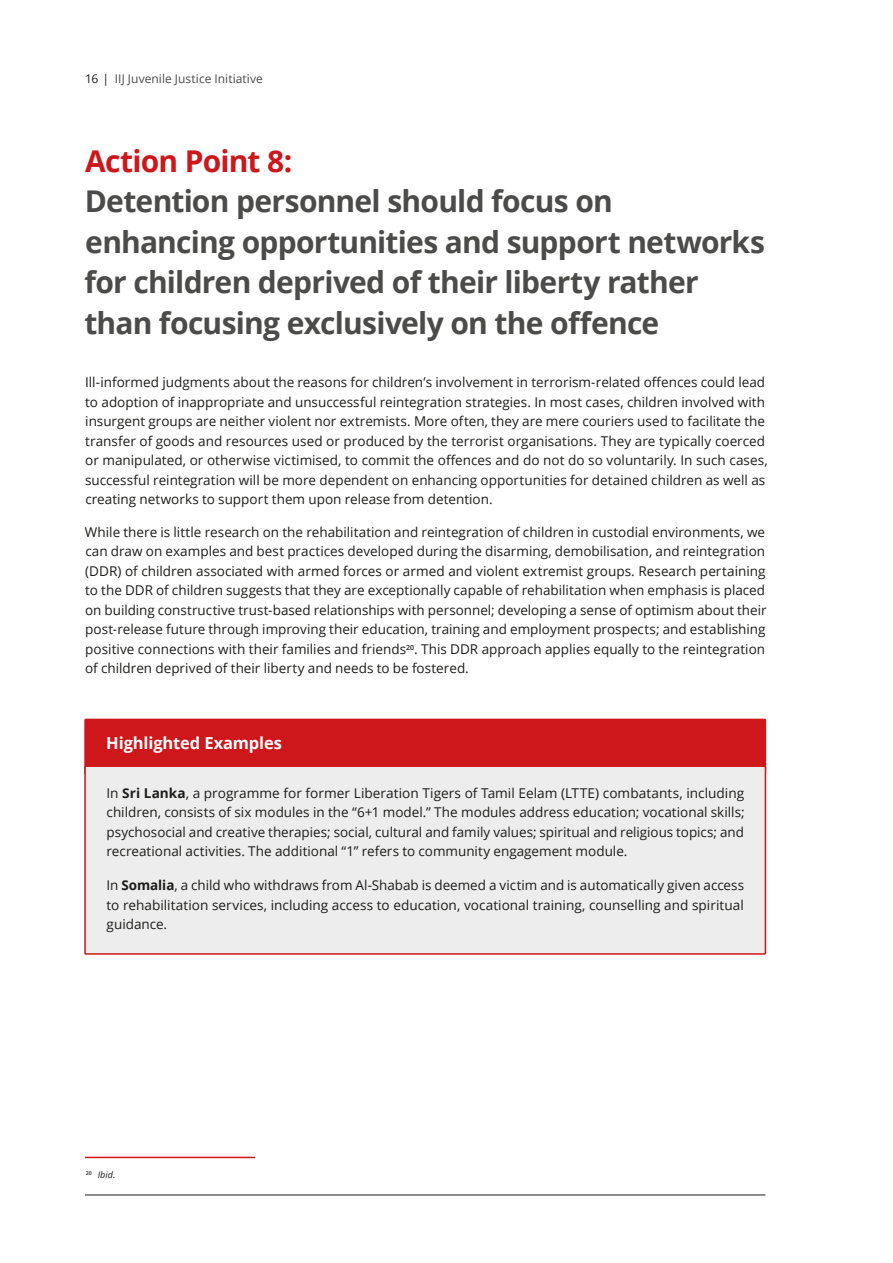
<style>
.page{position:relative;width:893px;height:1263px;background:#fff}
.page>*{position:absolute;margin:0;border:0;box-sizing:border-box;transform-origin:0 0}
.t1{font:700 30px/40.5px "Open Sans";letter-spacing:-.025em;color:#4b4b4a}
.Highlight_Example_He{font:700 16.5px "Open Sans";letter-spacing:-.005em;color:#fff}
.I__BODY_COPY{font:13.5px/19.5px "Open Sans";color:#1d1d1b}
.Highlighted_Example{font:13.5px/19.5px "Open Sans";color:#1d1d1b;text-align:justify}
.t2{font:12px "Open Sans";letter-spacing:.005em;color:#4b4b4a}
.ENG_Footnote{font:italic 9px "Open Sans";color:#1d1d1b}
.s1{color:#1d1d1b}
.s2{color:#cd171a}
.s3{font-weight:700}
</style>
<div class="page">
<hr style="left:85px;top:1194px;width:680px;height:1px;background:#1d1d1b">
<hr style="left:85px;top:1157px;width:170px;height:1px;background:#cd171a">
<div style="left:85px;top:719px;width:680px;height:55px;background:#cd171a;border-radius:2px"></div>
<div style="left:84px;top:719px;width:682px;height:56px;border:2px solid #cd171a"></div>
<div style="left:85px;top:766px;width:680px;height:188px;background:#ededed"></div>
<div style="left:84px;top:765px;width:682px;height:190px;border:2px solid #cd171a"></div>
<p class="t2" style="left:85px;top:70px;width:179px"><span class="s1">16 |</span> IIJ Juvenile Justice Initiative</p>
<p class="t1" style="left:84px;top:140px;width:682px"><span class="s2">Action Point 8:<br></span>Detention personnel should focus on enhancing opportunities and support networks for children deprived of their liberty rather than focusing exclusively on the offence</p>
<p class="I__BODY_COPY" style="left:85px;top:372px;width:684px">Ill-informed judgments about the reasons for children’s involvement in terrorism-related offences could lead to adoption of inappropriate and unsuccessful reintegration strategies. In most cases, children involved with insurgent groups are neither violent nor extremists. More often, they are mere couriers used to facilitate the transfer of goods and resources used or produced by the terrorist organisations. They are typically coerced or manipulated, or otherwise victimised, to commit the offences and do not do so voluntarily. In such cases, successful reintegration will be more dependent on enhancing opportunities for detained children as well as creating networks to support them upon release from detention.</p>
<p class="I__BODY_COPY" style="left:85px;top:522px;width:683px;text-align:justify">While there is little research on the rehabilitation and reintegration of children in custodial environments, we can draw on examples and best practices developed during the disarming, demobilisation, and reintegration (DDR) of children associated with armed forces or armed and violent extremist groups. Research pertaining to the DDR of children suggests that they are exceptionally capable of rehabilitation when emphasis is placed on building constructive trust-based relationships with personnel; developing a sense of optimism about their post-release future through improving their education, training and employment prospects; and establishing positive connections with their families and friends<sup>20</sup>. This DDR approach applies equally to the reintegration of children deprived of their liberty and needs to be fostered.</p>
<p class="Highlight_Example_He" style="left:106px;top:731px;width:177px">Highlighted Examples</p>
<p class="Highlighted_Example" style="left:106px;top:783px;width:640px">In <span class="s3">Sri Lanka</span>, a programme for former Liberation Tigers of Tamil Eelam (LTTE) combatants, including children, consists of six modules in the “6+1 model.” The modules address education; vocational skills; psychosocial and creative therapies; social, cultural and family values; spiritual and religious topics; and recreational activities. The additional “1” refers to community engagement module.</p>
<p class="Highlighted_Example" style="left:106px;top:875px;width:639px">In <span class="s3">Somalia</span>, a child who withdraws from Al-Shabab is deemed a victim and is automatically given access to rehabilitation services, including access to education, vocational training, counselling and spiritual guidance.</p>
<p class="ENG_Footnote" style="left:86px;top:1168px;width:31px"><sup>20</sup> Ibid.</p>
</div>
